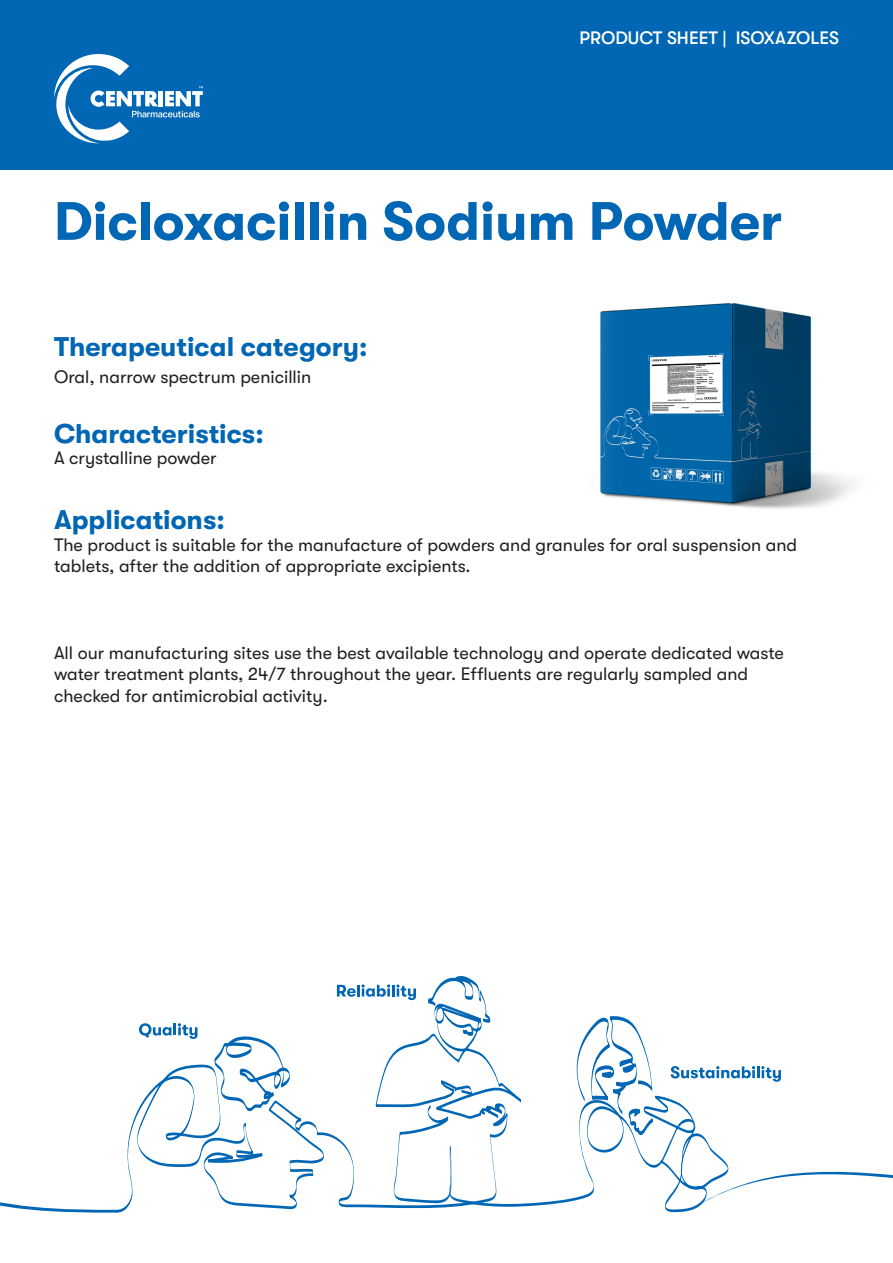
<style>
.page{position:relative;width:893px;height:1263px;background:#fff}
.page>*{position:absolute;margin:0;border:0;box-sizing:border-box;transform-origin:0 0}
.t1{font:700 54px "GT Walsheim";color:#0166b3}
.t2{font:700 27px "GT Walsheim";color:#0166b3}
.t3{font:18px/21.6px "GT Walsheim";color:#231f20}
.t4{font:500 18px "GT Walsheim";color:#fff}
</style>
<div class="page">
<img style="left:600px;top:303px;width:253px;height:206px">
<div style="left:0;top:0;width:893px;height:170px;background:#0166b3"></div>
<svg style="left:54px;top:54px;width:149px;height:89px"></svg>
<svg style="left:120px;top:1027px;width:217px;height:185px"></svg>
<svg style="left:214px;top:1035px;width:79px;height:77px"></svg>
<svg style="left:139px;top:1023px;width:58px;height:16px"></svg>
<svg style="left:337px;top:976px;width:556px;height:236px"></svg>
<svg style="left:0;top:1202px;width:120px;height:10px"></svg>
<p class="t4" style="left:580px;top:27px;width:261px">PRODUCT SHEET | ISOXAZOLES</p>
<p class="t1" style="left:54px;top:191px;width:730px">Dicloxacillin Sodium Powder</p>
<p class="t2" style="left:54px;top:332px;width:315px">Therapeutical category:</p>
<p class="t3" style="left:54px;top:367px;width:259px">Oral, narrow spectrum penicillin</p>
<p class="t2" style="left:54px;top:418px;width:211px">Characteristics:</p>
<p class="t3" style="left:54px;top:448px;width:164px">A crystalline powder</p>
<p class="t2" style="left:54px;top:505px;width:172px">Applications:</p>
<p class="t3" style="left:54px;top:534px;width:745px">The product is suitable for the manufacture of powders and granules for oral suspension and tablets, after the addition of appropriate excipients.</p>
<p class="t3" style="left:54px;top:642px;width:731px">All our manufacturing sites use the best available technology and operate dedicated waste water treatment plants, 24/7 throughout the year. Effluents are regularly sampled and checked for antimicrobial activity.</p>
</div>
